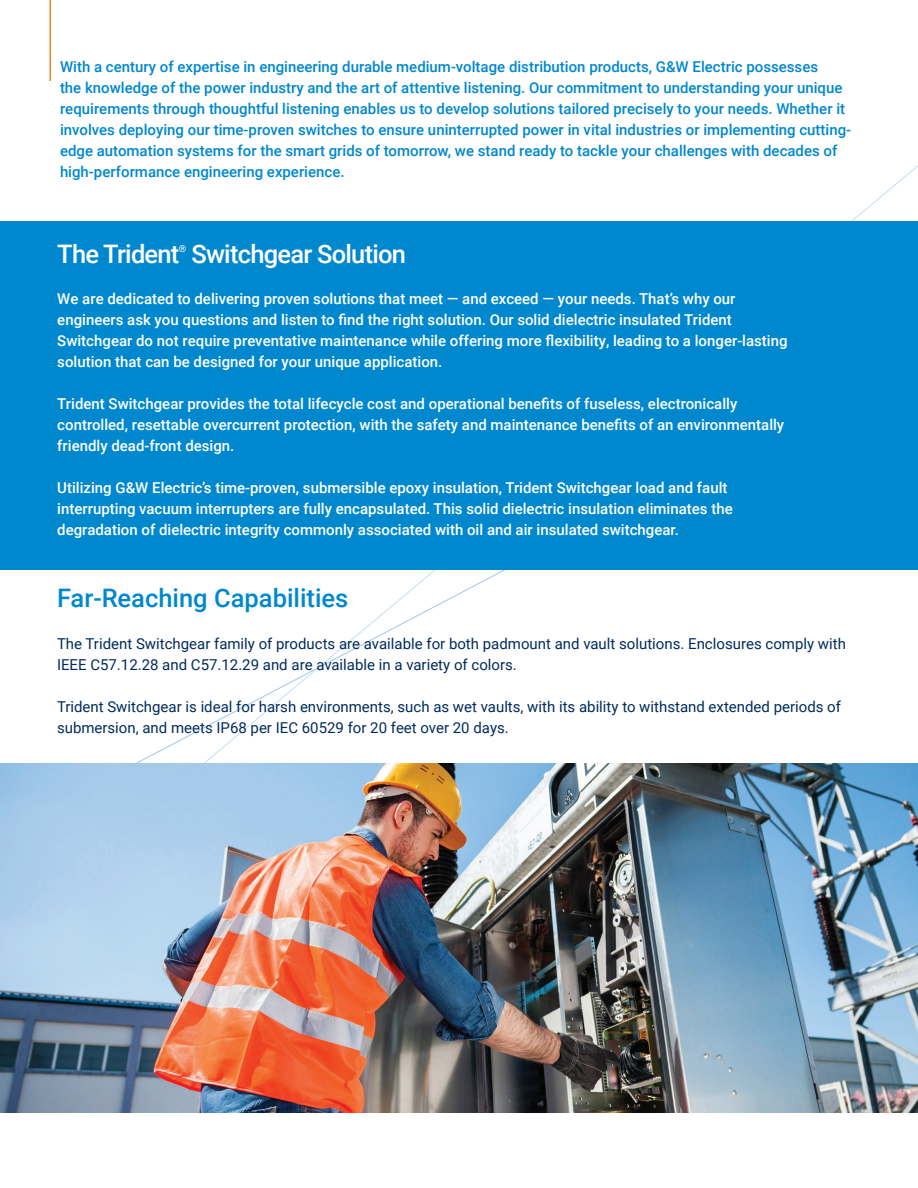
<style>
.page{position:relative;width:918px;height:1188px;background:#fff}
.page>*{position:absolute;margin:0;border:0;box-sizing:border-box;transform-origin:0 0}
.t1{font:500 25.5px "Roboto";letter-spacing:-.03em;color:#fff}
.t2{font:500 25.5px "Roboto";color:#0088ce}
.t3{font:500 15px/21px "Roboto";color:#fff}
.t4{font:500 15px/21px "Roboto";color:#0088ce}
.t5{font:15px/21px "Roboto";color:#002b5c}
.t6{font:500 9.6px "Roboto";color:#fff}
</style>
<div class="page">
<div style="left:0;top:222px;width:918px;height:348px;background:#0088ce"></div>
<hr style="left:50px;top:0;width:1px;height:81px;background:#ea841f">
<img style="left:0;top:764px;width:918px;height:348px">
<p class="t4" style="left:60px;top:56px;width:793px">With a century of expertise in engineering durable medium-voltage distribution products, G&amp;W Electric possesses<br>the knowledge of the power industry and the art of attentive listening. Our commitment to understanding your unique requirements through thoughtful listening enables us to develop solutions tailored precisely to your needs. Whether it involves deploying our time-proven switches to ensure uninterrupted power in vital industries or implementing cutting&shy;edge automation systems for the smart grids of tomorrow, we stand ready to tackle your challenges with decades of high-performance engineering experience.</p>
<p class="t1" style="left:57px;top:236px;width:124px">The Trident</p>
<p class="t6" style="left:179px;top:242px;width:9px">®</p>
<p class="t1" style="left:192px;top:236px;width:216px">Switchgear Solution</p>
<p class="t3" style="left:57px;top:288px;width:732px">We are dedicated to delivering proven solutions that meet — and exceed — your needs. That’s why our engineers ask you questions and listen to find the right solution. Our solid dielectric insulated Trident Switchgear do not require preventative maintenance while offering more flexibility, leading to a longer-lasting solution that can be designed for your unique application.</p>
<p class="t3" style="left:57px;top:393px;width:728px">Trident Switchgear provides the total lifecycle cost and operational benefits of fuseless, electronically controlled, resettable overcurrent protection, with the safety and maintenance benefits of an environmentally friendly dead-front design.</p>
<p class="t3" style="left:57px;top:477px;width:677px">Utilizing G&amp;W Electric’s time-proven, submersible epoxy insulation, Trident Switchgear load and fault interrupting vacuum interrupters are fully encapsulated. This solid dielectric insulation eliminates the degradation of dielectric integrity commonly associated with oil and air insulated switchgear.</p>
<p class="t2" style="left:57px;top:581px;width:293px">Far-Reaching Capabilities</p>
<p class="t5" style="left:57px;top:632px;width:790px">The Trident Switchgear family of products are available for both padmount and vault solutions. Enclosures comply with<br>IEEE C57.12.28 and C57.12.29 and are available in a variety of colors.</p>
<p class="t5" style="left:57px;top:695px;width:786px">Trident Switchgear is ideal for harsh environments, such as wet vaults, with its ability to withstand extended periods of submersion, and meets IP68 per IEC 60529 for 20 feet over 20 days.</p>
</div>
